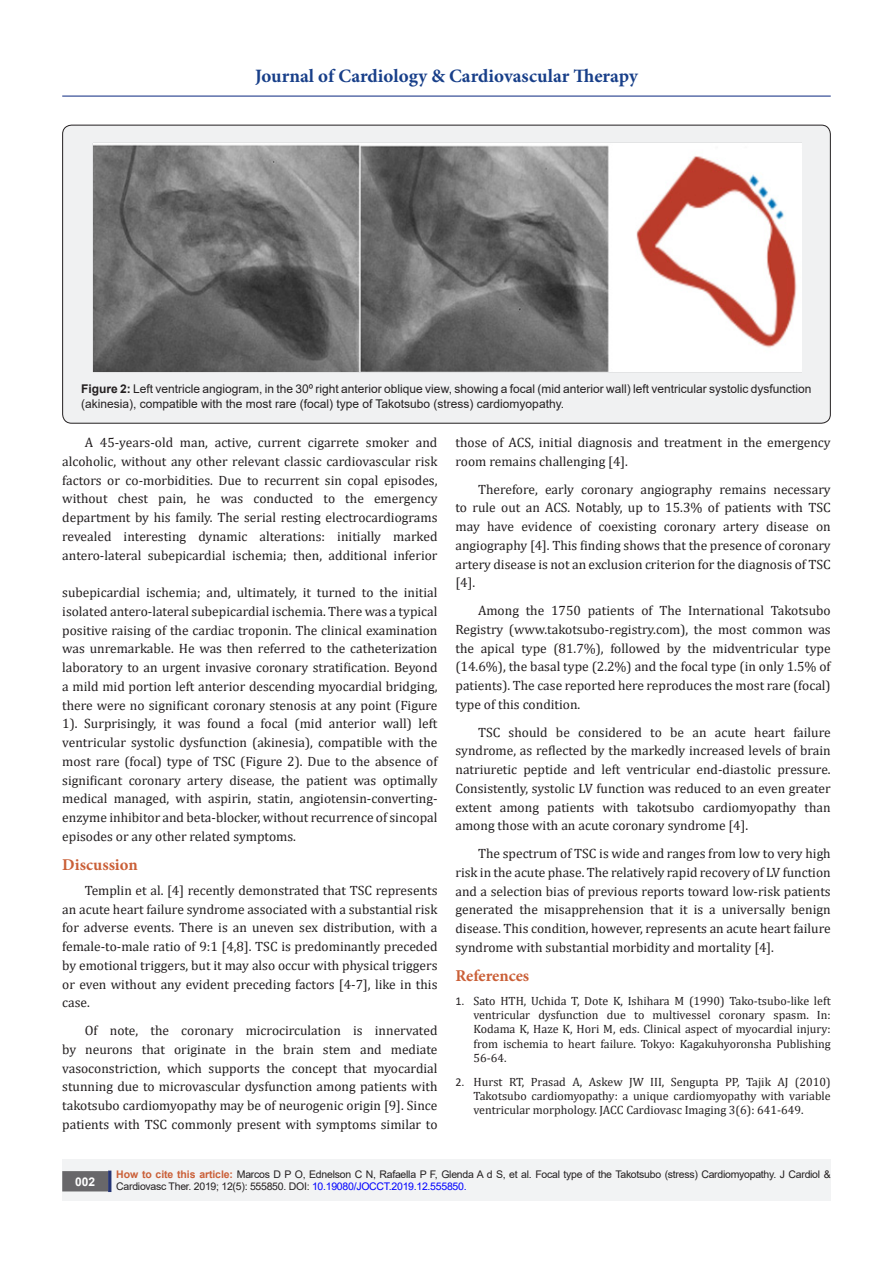
<style>
.page{position:relative;width:893px;height:1263px;background:#fff}
.page>*{position:absolute;margin:0;border:0;box-sizing:border-box;transform-origin:0 0}
.t1{font:700 18.9px "Minion Pro";color:#183f89}
.t2{font:700 16.5px "Minion Pro";color:#ca5f37}
.t3{font:13.5px/18.8px "Cambria";color:#231f20;text-align:justify}
.t4{font:12px/14.4px "Cambria";color:#231f20;text-align:justify}
.t5{font:12px/14.4px "Arial";color:#231f20}
.t6{font:700 12px "Arial";color:#fff}
.t7{font:10.5px/12.6px "Arial";letter-spacing:-.025em;color:#231f20}
.s1{font-weight:700}
.s2{font-family:"Calibri"}
.s3{font-weight:700;color:#ca5f37}
.s4{color:#00f}
</style>
<div class="page">
<hr style="left:62px;top:96px;width:769px;height:1px;background:#253f8e">
<div style="left:62px;top:1160px;width:769px;height:41px;background:#f2f3f4"></div>
<div style="left:63px;top:1172px;width:44px;height:19px;background:#68676a"></div>
<div style="left:62px;top:1171px;width:46px;height:20px;border:2px solid #68676a"></div>
<div style="left:108px;top:1170px;width:3px;height:22px;background:#253474;border:2px solid #253474"></div>
<div style="left:63px;top:125px;width:767px;height:298px;background:#f0f1f2;border-radius:9px"></div>
<img style="left:92px;top:142px;width:710px;height:230px">
<h1 class="t1" style="left:255px;top:63px;width:384px">Journal of Cardiology &amp; Cardiovascular Therapy</h1>
<p class="t5" style="left:81px;top:382px;width:732px"><span class="s1">Figure 2:</span> Left ventricle angiogram, in the 30º right anterior oblique view, showing a focal (mid anterior wall) left ventricular systolic dysfunction (akinesia), compatible with the most rare (focal) type of Takotsubo (stress) cardiomyopathy.</p>
<p class="t3" style="left:62px;top:433px;width:377px;text-indent:22px">A 45-years-old man, active, current cigarrete smoker and alcoholic, without any other relevant classic cardiovascular risk factors or co-morbidities. Due to recurrent sin copal episodes, without chest pain, he was conducted to the emergency department by his family. The serial resting electrocardiograms revealed interesting dynamic alterations: initially marked antero-lateral subepicardial ischemia; then, additional inferior</p>
<p class="t3" style="left:62px;top:583px;width:377px">subepicardial ischemia; and, ultimately, it turned to the initial isolated antero-lateral subepicardial ischemia. There was a typical positive raising of the cardiac troponin. The clinical examination was unremarkable. He was then referred to the catheterization laboratory to an urgent invasive coronary stratification. Beyond a mild mid portion left anterior descending myocardial bridging, there were no significant coronary stenosis at any point (Figure 1). Surprisingly, it was found a focal (mid anterior wall) left ventricular systolic dysfunction (akinesia), compatible with the most rare (focal) type of TSC (Figure 2). Due to the absence of significant coronary artery disease, the patient was optimally medical managed, with aspirin, statin, angiotensin-converting&shy;enzyme inhibitor and beta-blocker, without recurrence of sincopal episodes or any other related symptoms.</p>
<p class="t2" style="left:62px;top:853px;width:77px">Discussion</p>
<p class="t3" style="left:62px;top:881px;width:377px;text-indent:22px">Templin et al. [4] recently demonstrated that TSC represents an acute heart failure syndrome associated with a substantial risk for adverse events. There is an uneven sex distribution, with a female-to-male ratio of 9:1 [4,8]. TSC is predominantly preceded by emotional triggers, but it may also occur with physical triggers or even without any evident preceding factors [4-7], like in this case.</p>
<p class="t3" style="left:62px;top:1021px;width:377px;text-indent:22px">Of note, the coronary microcirculation is innervated by neurons that originate in the brain stem and mediate vasoconstriction, which supports the concept that myocardial stunning due to microvascular dysfunction among patients with takotsubo cardiomyopathy may be of neurogenic origin [9]. Since patients with TSC commonly present with symptoms similar to</p>
<p class="t3" style="left:455px;top:433px;width:377px">those of ACS, initial diagnosis and treatment in the emergency room remains challenging [4].</p>
<p class="t3" style="left:455px;top:479px;width:377px;text-indent:22px">Therefore, early coronary angiography remains necessary to rule out an ACS. Notably, up to 15.3% of patients with TSC may have evidence of coexisting coronary artery disease on angiography [4]. This finding shows that the presence of coronary artery disease is not an exclusion criterion for the diagnosis of TSC [4].</p>
<p class="t3" style="left:455px;top:601px;width:377px;text-indent:22px">Among the 1750 patients of The International Takotsubo Registry (www.takotsubo-registry.com), the most common was the apical type (81.7%), followed by the midventricular type (14.6%), the basal type (2.2%) and the focal type (in only 1.5% of patients). The case reported here reproduces the most rare (focal) type of this condition.</p>
<p class="t3" style="left:455px;top:722px;width:377px;text-indent:22px">TSC should be considered to be an acute heart failure syndrome, as reflected by the markedly increased levels of brain natriuretic peptide and left ventricular end-diastolic pressure.<br>Consistently, systolic LV function was reduced to an even greater extent among patients with takotsubo cardiomyopathy than among those with an acute coronary syndrome [4].</p>
<p class="t3" style="left:455px;top:844px;width:377px;text-indent:22px">The spectrum of TSC is wide and ranges from low to very high risk in the acute phase. The relatively rapid recovery of LV function and a selection bias of previous reports toward low-risk patients generated the misapprehension that it is a universally benign disease. This condition, however, represents an acute heart failure syndrome with substantial morbidity and mortality [4].</p>
<p class="t2" style="left:455px;top:964px;width:75px">References</p>
<p class="t4" style="left:473px;top:993px;width:359px;text-indent:-18px"><span class="s2">1.</span> Sato HTH, Uchida T, Dote K, Ishihara M (1990) Tako-tsubo-like left ventricular dysfunction due to multivessel coronary spasm. In:<br>Kodama K, Haze K, Hori M, eds. Clinical aspect of myocardial injury: from ischemia to heart failure. Tokyo: Kagakuhyoronsha Publishing 56-64.</p>
<p class="t4" style="left:473px;top:1074px;width:359px;text-indent:-18px"><span class="s2">2.</span> Hurst RT, Prasad A, Askew JW III, Sengupta PP, Tajik AJ (2010)<br>Takotsubo cardiomyopathy: a unique cardiomyopathy with variable ventricular morphology. JACC Cardiovasc Imaging 3(6): 641-649.</p>
<p class="t6" style="left:75px;top:1173px;width:22px">002</p>
<p class="t7" style="left:116px;top:1168px;width:716px"><span class="s3">How to cite this article:</span> Marcos D P O, Ednelson C N, Rafaella P F, Glenda A d S, et al. Focal type of the Takotsubo (stress) Cardiomyopathy. J Cardiol &amp;<br>Cardiovasc Ther. 2019; 12(5): 555850. DOI: <span class="s4">10.19080/JOCCT.2019.12.555850.</span></p>
</div>
